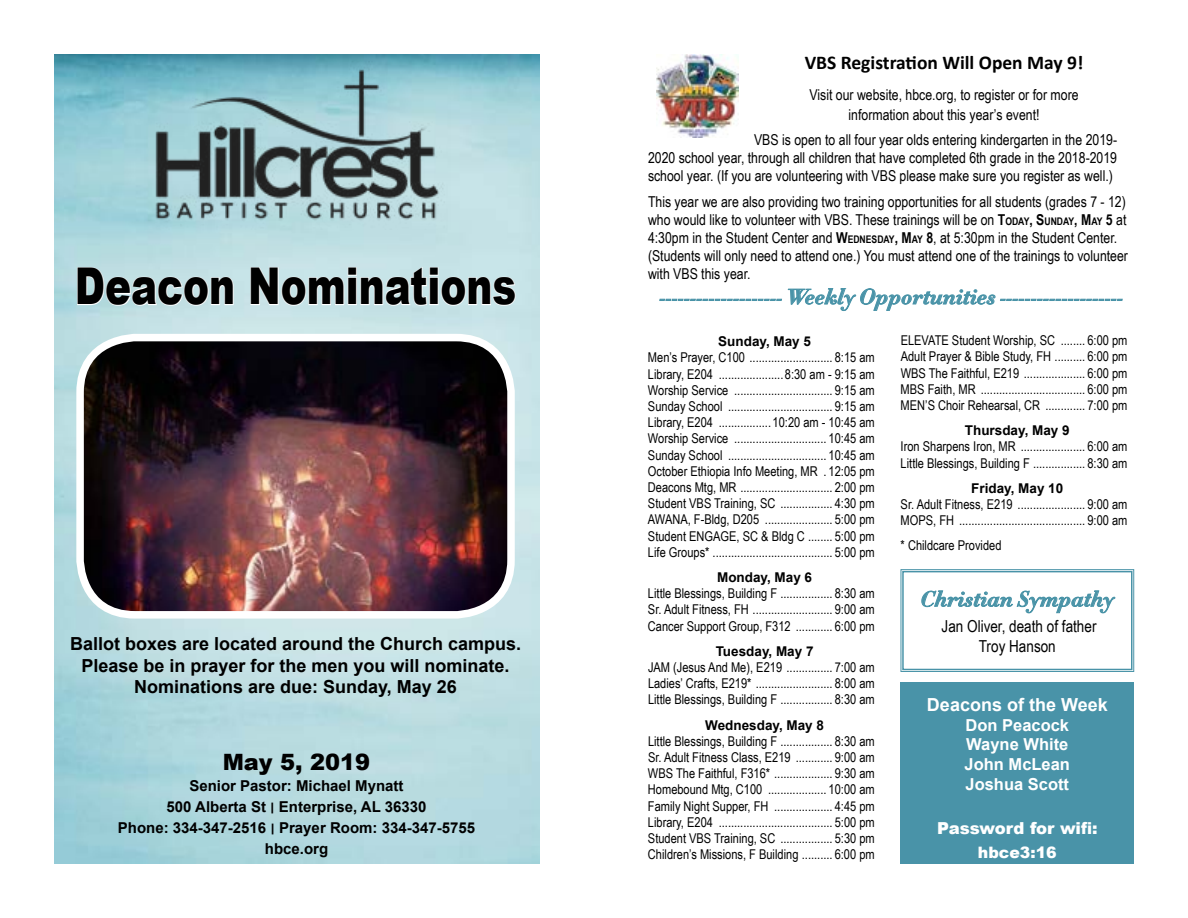
<style>
.page{position:relative;width:1188px;height:918px;background:#fff}
.page>*{position:absolute;margin:0;border:0;box-sizing:border-box;transform-origin:0 0}
.t1{font:900 50.7px "Arial";color:#000;scale:.77 1}
.t2{font:900 22.5px "Arial";color:#000}
.t3{font:21px "Didot HTF B06 Bold Ital";color:#4993a7;scale:1.1 1}
.t4{font:700 19.5px "Calibri";color:#000}
.t5{font:700 18px/21.6px "Arial";color:#000;text-align:center}
.t6{font:700 18px "Minion Pro";color:#4993a8}
.t7{font:700 18px "Arial";color:#fff}
.t8{font:700 16.5px/19.8px "Arial";color:#fff;text-align:justify}
.t9{font:16.5px/19.8px "Arial Narrow";color:#000;text-align:center}
.t10{font:900 16.5px "Arial";color:#fff}
.t11{font:900 15.75px "Arial";color:#fff}
.t12{font:15px/18px "Arial Narrow";color:#000;text-align:center}
.t13{font:700 15px/21px "Arial";color:#000;text-align:center}
.t14{font:13.5px/16.2px "Arial Narrow";color:#000;text-align:justify}
.t15{font:700 13.5px "Arial";color:#000}
.s1{font-weight:700}
.s2{font-weight:700;font-size:10.5px}
.s3{font-family:"Didot HTF B06 Bold Ital";font-weight:400;font-size:21px}
</style>
<div class="page">
<img style="left:54px;top:54px;width:486px;height:810px">
<img style="left:145px;top:62px;width:305px;height:167px">
<div style="left:901px;top:683px;width:233px;height:134px;background:#4993a8"></div>
<svg style="left:660px;top:299px;width:121px;height:2px"></svg>
<svg style="left:788px;top:288px;width:334px;height:23px"></svg>
<svg style="left:900px;top:569px;width:234px;height:103px"></svg>
<div style="left:902px;top:571px;width:230px;height:99px;border:2px solid #4993a8"></div>
<div style="left:901px;top:817px;width:233px;height:47px;background:#4993a8"></div>
<img style="left:80px;top:338px;width:431px;height:277px">
<div style="left:76px;top:334px;width:439px;height:285px;border:8px solid #fff;border-radius:55px"></div>
<svg style="left:76px;top:267px;width:158px;height:40px"></svg>
<svg style="left:250px;top:265px;width:267px;height:42px"></svg>
<img style="left:657px;top:55px;width:81px;height:82px">
<h1 class="t1" style="left:75px;top:249px;width:575px">Deacon Nominations</h1>
<h3 class="t5" style="left:70px;top:633px;width:453px">Ballot boxes are located around the Church campus.<br>Please be in prayer for the men you will nominate.<br>Nominations are due: Sunday, May 26</h3>
<h2 class="t2" style="left:223px;top:745px;width:149px">May 5, 2019</h2>
<p class="t13" style="left:118px;top:775px;width:359px">Senior Pastor: Michael Mynatt<br>500 Alberta St ׀ Enterprise, AL 36330<br>Phone: 334-347-2516 ׀ Prayer Room: 334-347-5755 hbce.org</p>
<h3 class="t4" style="left:805px;top:49px;width:280px">VBS Registration Will Open May 9!</h3>
<p class="t12" style="left:809px;top:84px;width:271px;line-height:20px">Visit our website, hbce.org, to register or for more information about this year’s event!</p>
<p class="t12" style="left:648px;top:131px;width:471px;text-align:justify;text-indent:106px">VBS is open to all four year olds entering kindergarten in the 2019- 2020 school year, through all children that have completed 6th grade in the 2018-2019 school year. (If you are volunteering with VBS please make sure you register as well.)</p>
<p class="t12" style="left:648px;top:192px;width:482px;text-align:left">This year we are also providing two training opportunities for all students (grades 7 - 12) who would like to volunteer with VBS. These trainings will be on <span class="s1">T</span><span class="s2">ODAY</span><span class="s1">,</span> <span class="s1">S</span><span class="s2">UNDAY</span><span class="s1">, M</span><span class="s2">AY</span> <span class="s1">5</span> at 4:30pm in the Student Center and <span class="s1">W</span><span class="s2">EDNESDAY</span><span class="s1">, M</span><span class="s2">AY</span> <span class="s1">8</span>, at 5:30pm in the Student Center. (Students will only need to attend one.) You must attend one of the trainings to volunteer with VBS this year.</p>
<h3 class="t6" style="left:659px;top:286px;width:465px">-------------------- <span class="s3">Weekly Opportunities</span> --------------------</h3>
<p class="t15" style="left:718px;top:332px;width:94px">Sunday, May 5</p>
<p class="t14" style="left:648px;top:349px;width:228px">Men’s Prayer, C100 ........................... 8:15 am Library, E204 .....................8:30 am - 9:15 am Worship Service ................................ 9:15 am Sunday School .................................. 9:15 am Library, E204 .................10:20 am - 10:45 am Worship Service .............................. 10:45 am Sunday School ................................ 10:45 am October Ethiopia Info Meeting, MR . 12:05 pm Deacons Mtg, MR .............................. 2:00 pm Student VBS Training, SC ................. 4:30 pm AWANA, F-Bldg, D205 ...................... 5:00 pm Student ENGAGE, SC &amp; Bldg C ........ 5:00 pm Life Groups* ....................................... 5:00 pm</p>
<p class="t15" style="left:717px;top:568px;width:97px">Monday, May 6</p>
<p class="t14" style="left:648px;top:585px;width:228px">Little Blessings, Building F ................. 8:30 am Sr. Adult Fitness, FH .......................... 9:00 am Cancer Support Group, F312 ............ 6:00 pm</p>
<p class="t15" style="left:716px;top:642px;width:99px">Tuesday, May 7</p>
<p class="t14" style="left:648px;top:659px;width:228px">JAM (Jesus And Me), E219 ............... 7:00 am Ladies’ Crafts, E219* ......................... 8:00 am Little Blessings, Building F ................. 8:30 am</p>
<p class="t15" style="left:705px;top:715px;width:120px">Wednesday, May 8</p>
<p class="t14" style="left:648px;top:733px;width:228px">Little Blessings, Building F ................. 8:30 am Sr. Adult Fitness Class, E219 ............ 9:00 am WBS The Faithful, F316* ................... 9:30 am Homebound Mtg, C100 ................... 10:00 am Family Night Supper, FH ................... 4:45 pm Library, E204 ..................................... 5:00 pm Student VBS Training, SC ................. 5:30 pm Children’s Missions, F Building .......... 6:00 pm</p>
<p class="t14" style="left:901px;top:332px;width:228px">ELEVATE Student Worship, SC ........ 6:00 pm Adult Prayer &amp; Bible Study, FH .......... 6:00 pm WBS The Faithful, E219 .................... 6:00 pm MBS Faith, MR .................................. 6:00 pm MEN’S Choir Rehearsal, CR ............. 7:00 pm</p>
<p class="t15" style="left:965px;top:421px;width:106px">Thursday, May 9</p>
<p class="t14" style="left:901px;top:438px;width:228px">Iron Sharpens Iron, MR ..................... 6:00 am<br>Little Blessings, Building F ................. 8:30 am</p>
<p class="t15" style="left:971px;top:479px;width:94px">Friday, May 10</p>
<p class="t14" style="left:901px;top:496px;width:228px">Sr. Adult Fitness, E219 ...................... 9:00 am<br>MOPS, FH ......................................... 9:00 am</p>
<p class="t14" style="left:901px;top:537px;width:102px">* Childcare Provided</p>
<h3 class="t3" style="left:921px;top:586px;width:177px">Christian Sympathy</h3>
<p class="t9" style="left:942px;top:615px;width:156px">Jan Oliver, death of father<br>Troy Hanson</p>
<h3 class="t7" style="left:927px;top:692px;width:182px">Deacons of the Week</h3>
<p class="t8" style="left:965px;top:715px;width:107px">Don Peacock Wayne White John McLean Joshua Scott</p>
<p class="t10" style="left:937px;top:816px;width:162px">Password for wifi:</p>
<p class="t11" style="left:978px;top:841px;width:80px">hbce3:16</p>
</div>
